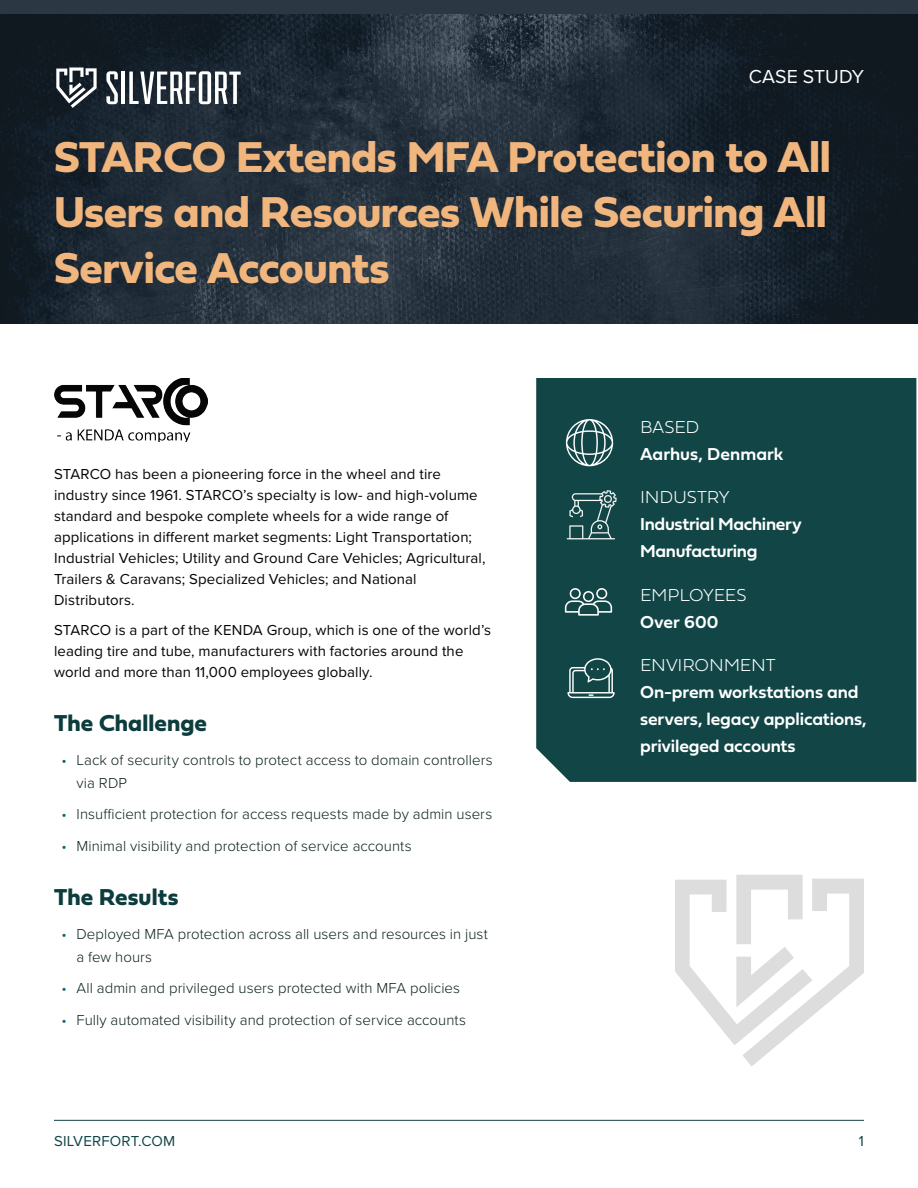
<style>
.page{position:relative;width:918px;height:1188px;background:#fff}
.page>*{position:absolute;margin:0;border:0;box-sizing:border-box;transform-origin:0 0}
.t1{font:45px/55.5px "Fieldwork Geo Bold";letter-spacing:-.01em;color:#f1b67e;text-align:justify}
.t2{font:24px "Fieldwork Geo Bold";letter-spacing:.005em;color:#0c3c3c}
.t3{font:19.5px "Proxima Nova";letter-spacing:.005em;color:#fff}
.t4{font:18px/27px "Fieldwork Geo Demibold";letter-spacing:-.01em;color:#fff}
.t5{font:100 18px "Fieldwork Geo";letter-spacing:-.015em;color:#fff}
.t6{font:15px/21px "Proxima Nova";letter-spacing:.005em;color:#040503}
.t7{font:300 15px/22.5px "Proxima Nova";letter-spacing:.005em;color:#0b201d}
.t8{font:15px "Proxima Nova";letter-spacing:.01em;color:#114546}
.s1{color:#0e6467}
</style>
<div class="page">
<hr style="left:54px;top:1120px;width:810px;height:1px;background:#114546">
<img style="left:0;top:14px;width:918px;height:310px">
<svg style="left:106px;top:71px;width:12px;height:33px"></svg>
<hr style="left:122px;top:72px;width:3px;height:32px;background:#fff">
<svg style="left:129px;top:71px;width:112px;height:33px"></svg>
<svg style="left:56px;top:68px;width:41px;height:40px"></svg>
<div style="left:536px;top:378px;width:380px;height:404px;background:#114546"></div>
<img style="left:54px;top:378px;width:154px;height:63px">
<svg style="left:565px;top:588px;width:47px;height:28px"></svg>
<svg style="left:566px;top:419px;width:47px;height:47px;background:#517778"></svg>
<svg style="left:567px;top:658px;width:48px;height:40px;background:#456d6e"></svg>
<svg style="left:675px;top:875px;width:189px;height:191px"></svg>
<div style="left:0;top:0;width:918px;height:14px;background:#2b3742"></div>
<svg style="left:567px;top:490px;width:50px;height:49px;background:#3c6768"></svg>
<h3 class="t3" style="left:749px;top:62px;width:117px">CASE STUDY</h3>
<h1 class="t1" style="left:54px;top:127px;width:778px">STARCO Extends MFA Protection to All Users and Resources While Securing All Service Accounts</h1>
<p class="t6" style="left:54px;top:463px;width:433px">STARCO has been a pioneering force in the wheel and tire industry since 1961. STARCO’s specialty is low- and high-volume standard and bespoke complete wheels for a wide range of applications in different market segments: Light Transportation; Industrial Vehicles; Utility and Ground Care Vehicles; Agricultural, Trailers &amp; Caravans; Specialized Vehicles; and National Distributors.</p>
<p class="t6" style="left:54px;top:619px;width:439px">STARCO is a part of the KENDA Group, which is one of the world’s leading tire and tube, manufacturers with factories around the world and more than 11,000 employees globally.</p>
<h2 class="t2" style="left:54px;top:704px;width:155px">The Challenge</h2>
<p class="t7" style="left:76px;top:748px;width:418px;text-indent:-15px"><span class="s1">•</span> Lack of security controls to protect access to domain controllers via RDP</p>
<p class="t7" style="left:62px;top:802px;width:432px"><span class="s1">•</span> Insufficient protection for access requests made by admin users</p>
<p class="t7" style="left:62px;top:834px;width:352px"><span class="s1">•</span> Minimal visibility and protection of service accounts</p>
<h2 class="t2" style="left:54px;top:878px;width:126px">The Results</h2>
<p class="t7" style="left:76px;top:922px;width:413px;text-indent:-15px"><span class="s1">•</span> Deployed MFA protection across all users and resources in just a few hours</p>
<p class="t7" style="left:62px;top:976px;width:400px"><span class="s1">•</span> All admin and privileged users protected with MFA policies</p>
<p class="t7" style="left:62px;top:1008px;width:406px"><span class="s1">•</span> Fully automated visibility and protection of service accounts</p>
<p class="t5" style="left:640px;top:413px;width:61px">BASED</p>
<p class="t4" style="left:640px;top:440px;width:145px">Aarhus, Denmark</p>
<p class="t5" style="left:640px;top:483px;width:91px">INDUSTRY</p>
<p class="t4" style="left:640px;top:510px;width:163px">Industrial Machinery<br>Manufacturing</p>
<p class="t5" style="left:640px;top:581px;width:108px">EMPLOYEES</p>
<p class="t4" style="left:640px;top:608px;width:80px">Over 600</p>
<p class="t5" style="left:640px;top:651px;width:137px">ENVIRONMENT</p>
<p class="t4" style="left:640px;top:678px;width:228px">On-prem workstations and servers, legacy applications, privileged accounts</p>
<p class="t8" style="left:54px;top:1129px;width:123px">SILVERFORT.COM</p>
<p class="t8" style="left:859px;top:1130px;width:7px">1</p>
</div>
